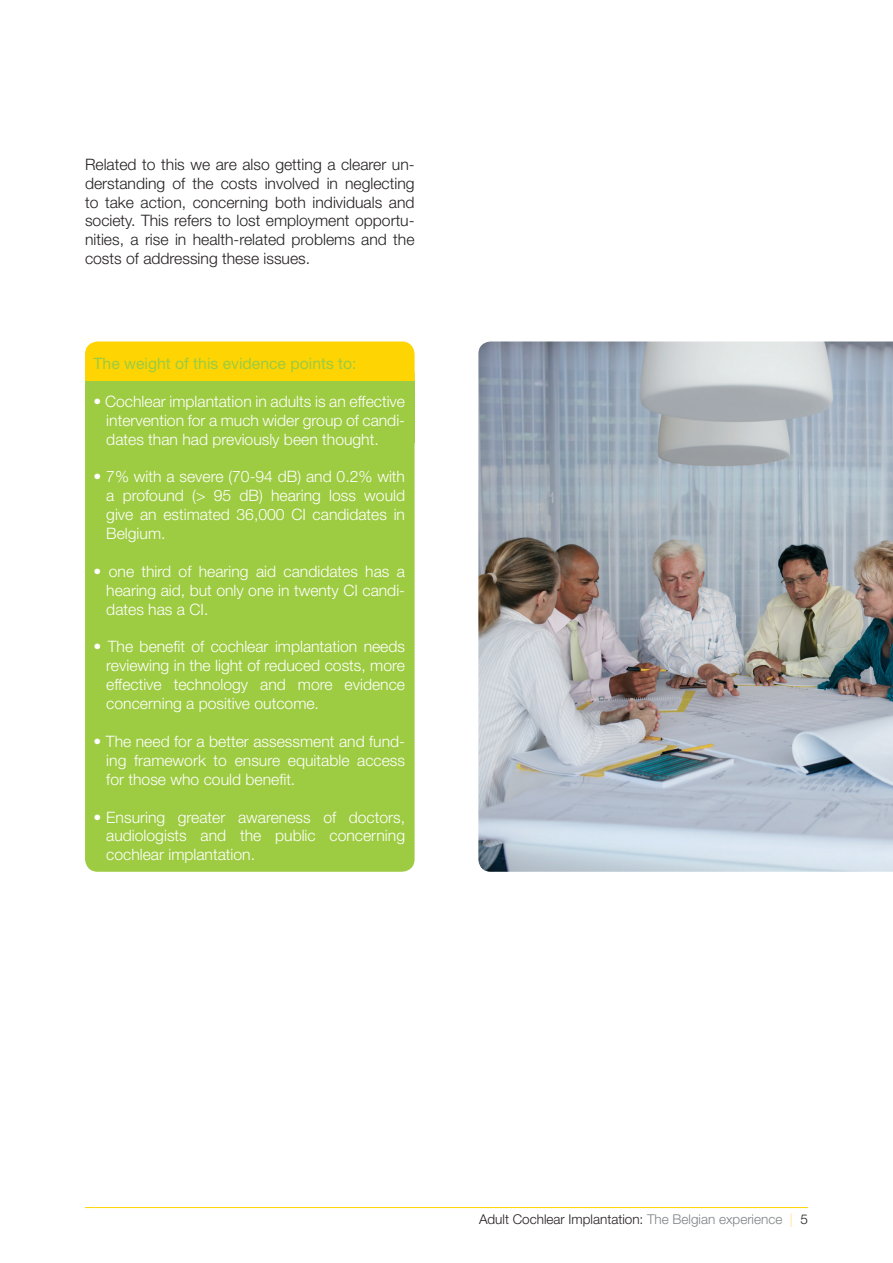
<style>
.page{position:relative;width:893px;height:1263px;background:#fff}
.page>*{position:absolute;margin:0;border:0;box-sizing:border-box;transform-origin:0 0}
.Platte_tekst{font:300 15.75px/18.9px "Helvetica Neue";color:#fff;text-align:justify}
.Platte_tekst_10_5_pt{font:300 15.75px/18.9px "Helvetica Neue";color:#231f20;text-align:justify}
.Platte_tekst-2{font:15.75px "Helvetica Neue";color:#9dcb41}
.t1{font:300 13.5px "Helvetica Neue";color:#231f20}
.s1{color:#808285}
.s2{color:#ffe480}
</style>
<div class="page">
<hr style="left:85px;top:1207px;width:723px;height:1px;background:#fed503">
<div style="left:85px;top:362px;width:330px;height:510px;background:#9dcb41;border-radius:13px"></div>
<div style="left:85px;top:341px;width:330px;height:53px;background:#fed503;border-radius:13px"></div>
<div style="left:85px;top:382px;width:330px;height:61px;background:#9dcb41"></div>
<img style="left:478px;top:341px;width:415px;height:531px">
<p class="Platte_tekst_10_5_pt" style="left:85px;top:154px;width:331px">Related to this we are also getting a clearer un&shy;derstanding of the costs involved in neglecting to take action, concerning both individuals and society. This refers to lost employment opportu&shy;nities, a rise in health-related problems and the costs of addressing these issues.</p>
<p class="Platte_tekst-2" style="left:94px;top:354px;width:265px">The weight of this evidence points to:</p>
<p class="Platte_tekst" style="left:106px;top:391px;width:300px;text-indent:-13px">• Cochlear implantation in adults is an effective intervention for a much wider group of candi&shy;dates than had previously been thought.</p>
<p class="Platte_tekst" style="left:106px;top:467px;width:300px;text-indent:-13px">• 7% with a severe (70-94 dB) and 0.2% with a profound (&gt; 95 dB) hearing loss would give an estimated 36,000 CI candidates in Belgium.</p>
<p class="Platte_tekst" style="left:106px;top:561px;width:300px;text-indent:-13px">• one third of hearing aid candidates has a hearing aid, but only one in twenty CI candi&shy;dates has a CI.</p>
<p class="Platte_tekst" style="left:106px;top:637px;width:300px;text-indent:-13px">• The benefit of cochlear implantation needs reviewing in the light of reduced costs, more effective technology and more evidence concerning a positive outcome.</p>
<p class="Platte_tekst" style="left:106px;top:732px;width:300px;text-indent:-13px">• The need for a better assessment and fund&shy;ing framework to ensure equitable access for those who could benefit.</p>
<p class="Platte_tekst" style="left:106px;top:807px;width:300px;text-indent:-13px">• Ensuring greater awareness of doctors, audiologists and the public concerning cochlear implantation.</p>
<p class="t1" style="left:479px;top:1211px;width:330px">Adult Cochlear Implantation: <span class="s1">The Belgian experience</span> <span class="s2">|</span> 5</p>
</div>
